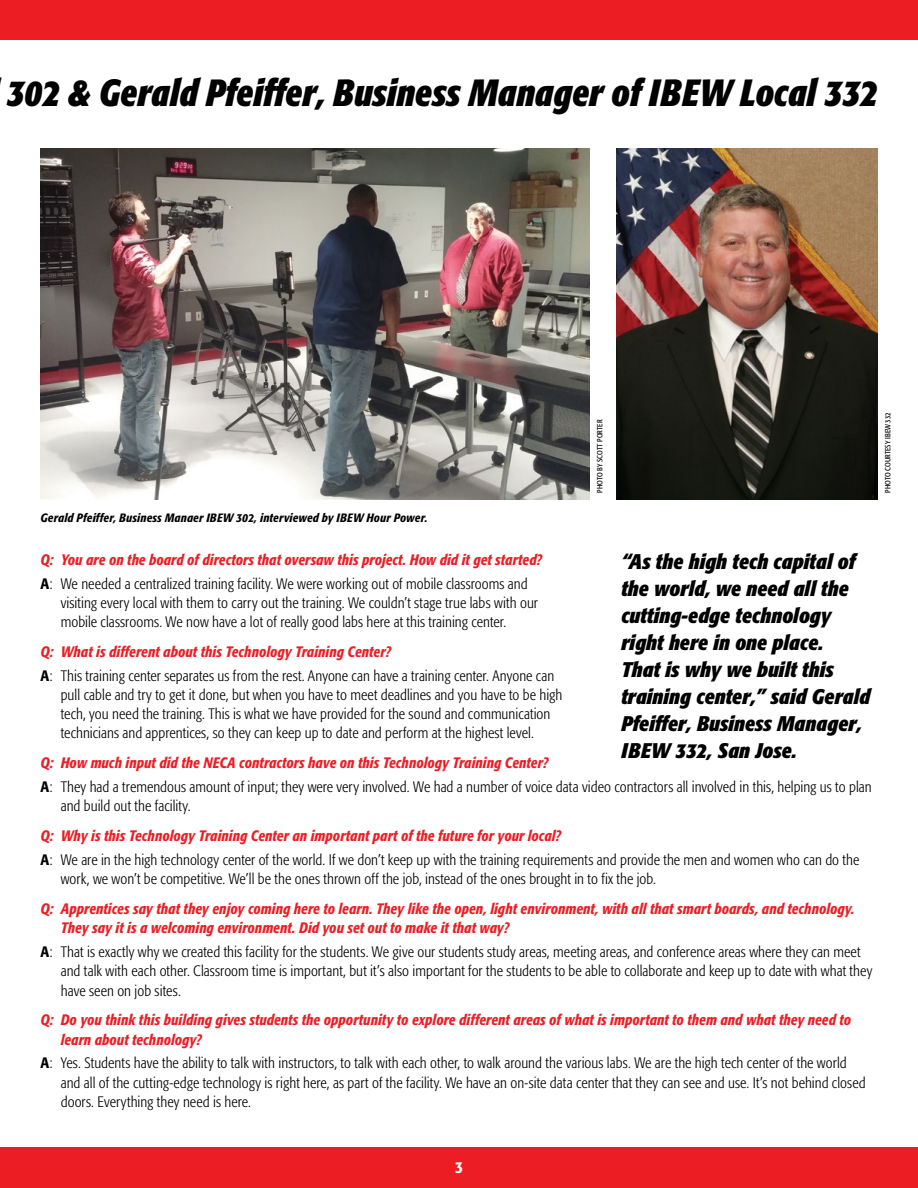
<style>
.page{position:relative;width:918px;height:1188px;background:#fff}
.page>*{position:absolute;margin:0;border:0;box-sizing:border-box;transform-origin:0 0}
.t1{font:italic 700 condensed 37.5px "Formata";color:#000;scale:.95 1}
.t2{font:italic 700 condensed 21px/27px "Formata";color:#000}
.t3{font:500 condensed 16.5px "Formata";color:#fff}
.t4{font:300 condensed 15px/19.2px "Formata";letter-spacing:.005em;color:#000}
.t5{font:italic 500 condensed 15px/19.4px "Formata";letter-spacing:.01em;color:#ed1d24;scale:.96 1}
.t6{font:italic 500 condensed 12px "Formata";letter-spacing:.02em;color:#000}
.t7{font:condensed 7.5px "Formata";color:#000}
.s1{font-weight:500;font-style:italic;color:#ed1d24}
.s2{font-weight:500}
</style>
<div class="page">
<div style="left:0;top:1148px;width:918px;height:40px;background:#ed1d24"></div>
<div style="left:0;top:0;width:918px;height:40px;background:#ed1d24"></div>
<img style="left:40px;top:148px;width:550px;height:352px">
<img style="left:616px;top:148px;width:262px;height:352px">
<h1 class="t1" style="left:6px;top:70px;width:919px">302 &amp; Gerald Pfeiffer, Business Manager of IBEW Local 332</h1>
<p class="t6" style="left:40px;top:511px;width:389px">Gerald Pfeiffer, Business Manaer IBEW 302, interviewed by IBEW Hour Power.</p>
<p class="t7" style="left:595px;top:493px;width:74px;rotate:-90deg">PHOTO BY SCOTT PORTER</p>
<p class="t7" style="left:883px;top:493px;width:82px;rotate:-90deg">PHOTO COURTESY IBEW 332</p>
<h2 class="t2" style="left:621px;top:548px;width:251px">“As the high tech capital of the world, we need all the cutting-edge technology right here in one place.<br>That is why we built this training center,” said Gerald<br>Pfeiffer, Business Manager,<br>IBEW 332, San Jose.</h2>
<p class="t4" style="left:41px;top:547px;width:503px;line-height:23.9px"><span class="s1">QQ: You are on the board of directors that oversaw this project. How did it get started?<br></span><span class="s2">A</span>A: We needed a centralized training facility. We were working out of mobile classrooms and</p>
<p class="t4" style="left:61px;top:593px;width:479px">visiting every local with them to carry out the training. We couldn’t stage true labs with our mobile classrooms. We now have a lot of really good labs here at this training center.</p>
<p class="t4" style="left:41px;top:640px;width:515px;line-height:23.9px"><span class="s1">QQ: What is different about this Technology Training Center?<br></span><span class="s2">A</span>A: This training center separates us from the rest. Anyone can have a training center. Anyone can</p>
<p class="t4" style="left:61px;top:685px;width:503px">pull cable and try to get it done, but when you have to meet deadlines and you have to be high tech, you need the training. This is what we have provided for the sound and communication technicians and apprentices, so they can keep up to date and perform at the highest level.</p>
<p class="t4" style="left:41px;top:751px;width:833px;line-height:23.9px"><span class="s1">QQ: How much input did the NECA contractors have on this Technology Training Center?<br></span><span class="s2">A</span>A: They had a tremendous amount of input; they were very involved. We had a number of voice data video contractors all involved in this, helping us to plan</p>
<p class="t4" style="left:61px;top:796px;width:131px">and build out the facility.</p>
<p class="t4" style="left:41px;top:824px;width:820px;line-height:23.9px"><span class="s1">QQ: Why is this Technology Training Center an important part of the future for your local?<br></span><span class="s2">A</span>A: We are in the high technology center of the world. If we don’t keep up with the training requirements and provide the men and women who can do the</p>
<p class="t4" style="left:61px;top:869px;width:597px">work, we won’t be competitive. We’ll be the ones thrown off the job, instead of the ones brought in to fix the job.</p>
<p class="t5" style="left:61px;top:899px;width:828px;text-indent:-20px">QQ: Apprentices say that they enjoy coming here to learn. They like the open, light environment, with all that smart boards, and technology.<br>They say it is a welcoming environment. Did you set out to make it that way?</p>
<p class="t4" style="left:61px;top:942px;width:813px;text-indent:-20px"><span class="s2">A</span>A: That is exactly why we created this facility for the students. We give our students study areas, meeting areas, and conference areas where they can meet and talk with each other. Classroom time is important, but it’s also important for the students to be able to collaborate and keep up to date with what they have seen on job sites.</p>
<p class="t5" style="left:61px;top:1010px;width:825px;text-indent:-20px">QQ: Do you think this building gives students the opportunity to explore different areas of what is important to them and what they need to learn about technology?</p>
<p class="t4" style="left:61px;top:1053px;width:807px;text-indent:-20px"><span class="s2">A</span>A: Yes. Students have the ability to talk with instructors, to talk with each other, to walk around the various labs. We are the high tech center of the world and all of the cutting-edge technology is right here, as part of the facility. We have an on-site data center that they can see and use. It’s not behind closed doors. Everything they need is here.</p>
<p class="t3" style="left:455px;top:1157px;width:9px">3</p>
</div>
